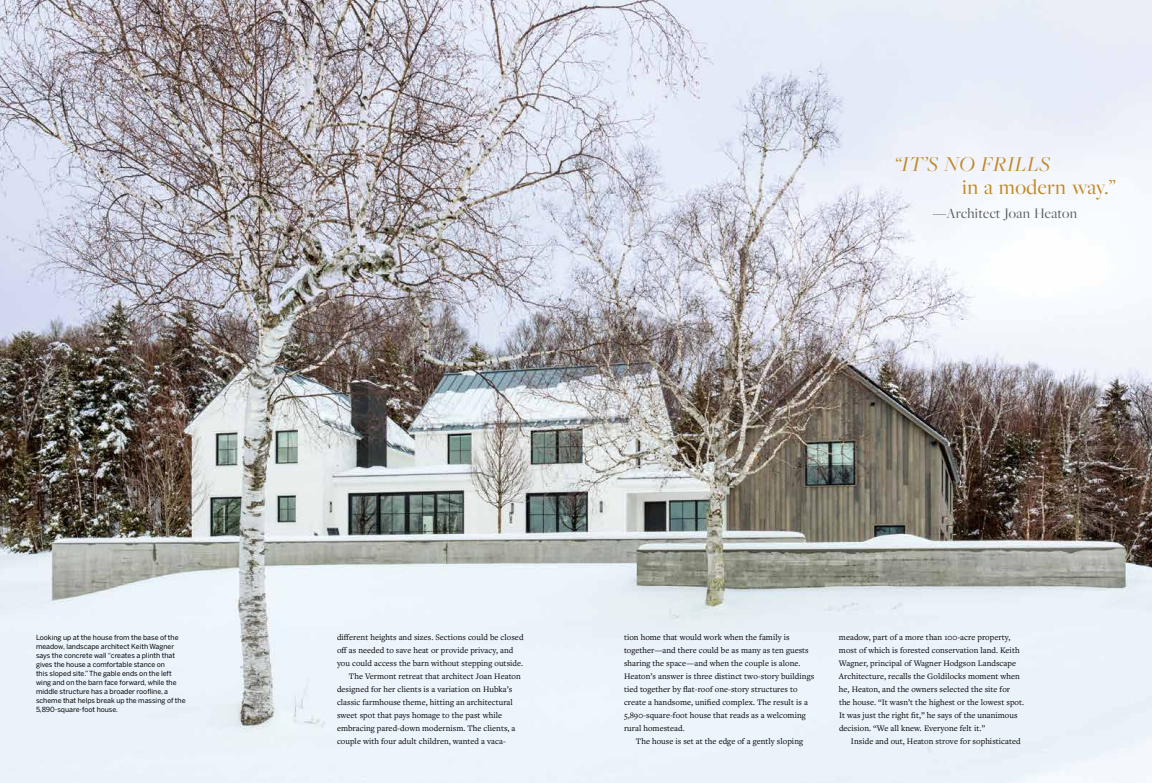
<style>
.page{position:relative;width:1152px;height:783px;background:#fff}
.page>*{position:absolute;margin:0;border:0;box-sizing:border-box;transform-origin:0 0}
.t1{font:22px "Freight Big Pro";letter-spacing:.02em;color:#c08720}
.t2{font:italic 22px "Freight Big Pro";letter-spacing:.02em;color:#c08720}
.t3{font:15px "Freight Big Pro";letter-spacing:.015em;color:#58595b}
.t4{font:8.7px/13px "Freight Text Pro";letter-spacing:.005em;color:#000}
.t5{font:7px/9px "Benton Sans";color:#000}
</style>
<div class="page">
<img style="left:0;top:0;width:1152px;height:783px">
<h1 class="t2" style="left:894px;top:149px;width:158px">“IT’S NO FRILLS</h1>
<h1 class="t1" style="left:962px;top:173px;width:155px">in a modern way.”</h1>
<h2 class="t3" style="left:933px;top:203px;width:146px">—Architect Joan Heaton</h2>
<p class="t5" style="left:36px;top:632px;width:151px">Looking up at the house from the base of the meadow, landscape architect Keith Wagner says the concrete wall “creates a plinth that gives the house a comfortable stance on<br>this sloped site.” The gable ends on the left wing and on the barn face forward, while the middle structure has a broader roofline, a scheme that helps break up the massing of the 5,890-square-foot house.</p>
<p class="t4" style="left:337px;top:630px;width:188px">different heights and sizes. Sections could be closed</p>
<p class="t4" style="left:337px;top:643px;width:178px">off as needed to save heat or provide privacy, and</p>
<p class="t4" style="left:337px;top:656px;width:188px">you could access the barn without stepping outside.</p>
<p class="t4" style="left:349px;top:669px;width:173px">The Vermont retreat that architect Joan Heaton</p>
<p class="t4" style="left:337px;top:682px;width:177px">designed for her clients is a variation on Hubka’s</p>
<p class="t4" style="left:337px;top:695px;width:177px">classic farmhouse theme, hitting an architectural</p>
<p class="t4" style="left:337px;top:708px;width:167px">sweet spot that pays homage to the past while</p>
<p class="t4" style="left:337px;top:721px;width:180px">embracing pared-down modernism. The clients, a</p>
<p class="t4" style="left:337px;top:734px;width:170px">couple with four adult children, wanted a vaca-</p>
<p class="t4" style="left:624px;top:630px;width:192px">tion home that would work when the family is together—and there could be as many as ten guests sharing the space—and when the couple is alone.<br>Heaton’s answer is three distinct two-story buildings tied together by flat-roof one-story structures to create a handsome, unified complex. The result is a 5,890-square-foot house that reads as a welcoming rural homestead.</p>
<p class="t4" style="left:636px;top:734px;width:169px">The house is set at the edge of a gently sloping</p>
<p class="t4" style="left:839px;top:630px;width:187px">meadow, part of a more than 100-acre property, most of which is forested conservation land. Keith Wagner, principal of Wagner Hodgson Landscape Architecture, recalls the Goldilocks moment when he, Heaton, and the owners selected the site for<br>the house. “It wasn’t the highest or the lowest spot.<br>It was just the right fit,” he says of the unanimous decision. “We all knew. Everyone felt it.”</p>
<p class="t4" style="left:851px;top:734px;width:171px">Inside and out, Heaton strove for sophisticated</p>
</div>
